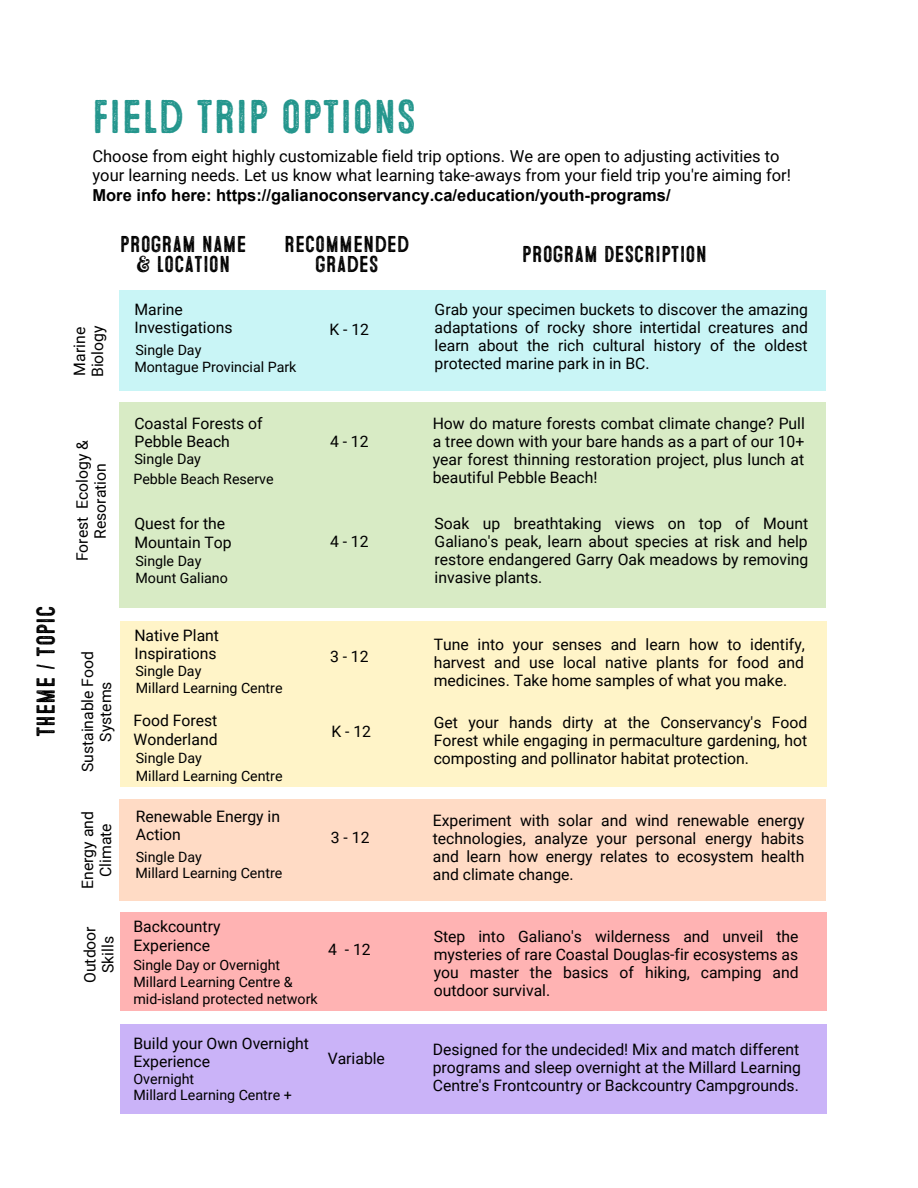
<style>
.page{position:relative;width:918px;height:1188px;background:#fff}
.page>*{position:absolute;margin:0;border:0;box-sizing:border-box;transform-origin:0 0}
.t1{font:47.25px "Microbrew Three";color:#24968d}
.t2{font:25.95px "Microbrew Three";color:#000}
.t3{font:22.95px/20.4px "Microbrew Three";color:#000;text-align:center}
.t4{font:16.5px/19.2px "Roboto";color:#000}
.t5{font:700 16.5px "Arial";color:#000}
.t6{font:15.75px/18px "Roboto";color:#000}
.t7{font:14.4px "Roboto";color:#000}
.t8{font:14.25px/17.4px "Roboto";color:#000}
</style>
<div class="page">
<div style="left:120px;top:912px;width:706px;height:99px;background:#ffb3b3"></div>
<div style="left:120px;top:290px;width:706px;height:100px;background:#c9f5f6"></div>
<div style="left:120px;top:402px;width:706px;height:205px;background:#d8ebc5"></div>
<div style="left:120px;top:621px;width:706px;height:165px;background:#fff4c8"></div>
<div style="left:120px;top:799px;width:706px;height:101px;background:#ffdbc5"></div>
<div style="left:120px;top:1024px;width:707px;height:90px;background:#cab3f8"></div>
<h2 class="t2" style="left:31px;top:737px;width:134px;rotate:-90deg">THEME / TOPIC</h2>
<h1 class="t1" style="left:92px;top:89px;width:326px">FIELD TRIP OPTIONS</h1>
<p class="t4" style="left:92px;top:147px;width:700px">Choose from eight highly customizable field trip options. We are open to adjusting activities to your learning needs. Let us know what learning take-aways from your field trip you're aiming for!</p>
<p class="t5" style="left:92px;top:184px;width:580px">More info here: https://galianoconservancy.ca/education/youth-programs/</p>
<p class="t6" style="left:71px;top:377px;width:53px;rotate:-90deg">Marine<br>Biology</p>
<h3 class="t3" style="left:120px;top:234px;width:128px">PROGRAM NAME &amp; LOCATION</h3>
<h3 class="t3" style="left:284px;top:234px;width:127px">RECOMMENDED<br>GRADES</h3>
<h3 class="t3" style="left:522px;top:244px;width:187px">PROGRAM DESCRIPTION</h3>
<p class="t6" style="left:134px;top:300px;width:100px">Marine<br>Investigations</p>
<p class="t8" style="left:134px;top:342px;width:164px;line-height:16.8px">Single Day<br>Montague Provincial Park</p>
<p class="t6" style="left:329px;top:321px;width:41px">K - 12</p>
<p class="t6" style="left:435px;top:300px;width:375px;text-align:justify">Grab your specimen buckets to discover the amazing adaptations of rocky shore intertidal creatures and learn about the rich cultural history of the oldest protected marine park in in BC.</p>
<p class="t6" style="left:74px;top:561px;width:123px;text-align:center;rotate:-90deg">Forest Ecology &amp;<br>Resoration</p>
<p class="t6" style="left:134px;top:415px;width:130px">Coastal Forests of<br>Pebble Beach</p>
<p class="t7" style="left:134px;top:451px;width:68px">Single Day</p>
<p class="t8" style="left:133px;top:471px;width:142px">Pebble Beach Reserve</p>
<p class="t6" style="left:134px;top:514px;width:99px;line-height:19px">Quest for the<br>Mountain Top</p>
<p class="t8" style="left:135px;top:553px;width:94px">Single Day<br>Mount Galiano</p>
<p class="t6" style="left:330px;top:433px;width:40px">4 - 12</p>
<p class="t6" style="left:330px;top:533px;width:40px">4 - 12</p>
<p class="t6" style="left:433px;top:415px;width:374px;text-align:justify">How do mature forests combat climate change? Pull a tree down with your bare hands as a part of our 10+ year forest thinning restoration project, plus lunch at beautiful Pebble Beach!</p>
<p class="t6" style="left:435px;top:515px;width:375px;text-align:justify">Soak up breathtaking views on top of Mount Galiano's peak, learn about species at risk and help restore endangered Garry Oak meadows by removing invasive plants.</p>
<p class="t6" style="left:79px;top:772px;width:123px;text-align:center;rotate:-90deg">Sustainable Food<br>Systems</p>
<p class="t6" style="left:79px;top:889px;width:79px;text-align:center;rotate:-90deg">Energy and<br>Climate</p>
<p class="t6" style="left:81px;top:983px;width:58px;text-align:center;rotate:-90deg">Outdoor<br>Skills</p>
<p class="t6" style="left:134px;top:626px;width:86px">Native Plant<br>Inspirations</p>
<p class="t8" style="left:135px;top:663px;width:149px;line-height:16.5px">Single Day<br>Millard Learning Centre</p>
<p class="t6" style="left:133px;top:711px;width:86px;line-height:19.2px">Food Forest<br>Wonderland</p>
<p class="t8" style="left:136px;top:750px;width:148px">Single Day<br>Millard Learning Centre</p>
<p class="t6" style="left:136px;top:807px;width:146px">Renewable Energy in<br>Action</p>
<p class="t8" style="left:135px;top:848px;width:148px;line-height:16.6px">Single Day<br>Millard Learning Centre</p>
<p class="t6" style="left:133px;top:917px;width:89px;line-height:19.2px">Backcountry<br>Experience</p>
<p class="t8" style="left:133px;top:956px;width:186px">Single Day or Overnight<br>Millard Learning Centre &amp; mid-island protected network</p>
<p class="t6" style="left:133px;top:1034px;width:177px">Build your Own Overnight<br>Experience</p>
<p class="t8" style="left:133px;top:1071px;width:160px;line-height:16.4px">Overnight<br>Millard Learning Centre +</p>
<p class="t6" style="left:330px;top:648px;width:40px">3 - 12</p>
<p class="t6" style="left:331px;top:722px;width:41px">K - 12</p>
<p class="t6" style="left:331px;top:829px;width:40px">3 - 12</p>
<p class="t6" style="left:328px;top:941px;width:44px">4 - 12</p>
<p class="t6" style="left:434px;top:636px;width:373px;text-align:justify">Tune into your senses and learn how to identify, harvest and use local native plants for food and medicines. Take home samples of what you make.</p>
<p class="t6" style="left:434px;top:713px;width:375px;text-align:justify">Get your hands dirty at the Conservancy's Food Forest while engaging in permaculture gardening, hot composting and pollinator habitat protection.</p>
<p class="t6" style="left:433px;top:812px;width:373px;text-align:justify">Experiment with solar and wind renewable energy technologies, analyze your personal energy habits and learn how energy relates to ecosystem health and climate change.</p>
<p class="t6" style="left:434px;top:927px;width:366px;text-align:justify">Step into Galiano's wilderness and unveil the mysteries of rare Coastal Douglas-fir ecosystems as you master the basics of hiking, camping and outdoor survival.</p>
<p class="t6" style="left:328px;top:1050px;width:59px">Variable</p>
<p class="t6" style="left:433px;top:1041px;width:370px">Designed for the undecided! Mix and match different programs and sleep overnight at the Millard Learning<br>Centre's Frontcountry or Backcountry Campgrounds.</p>
</div>
